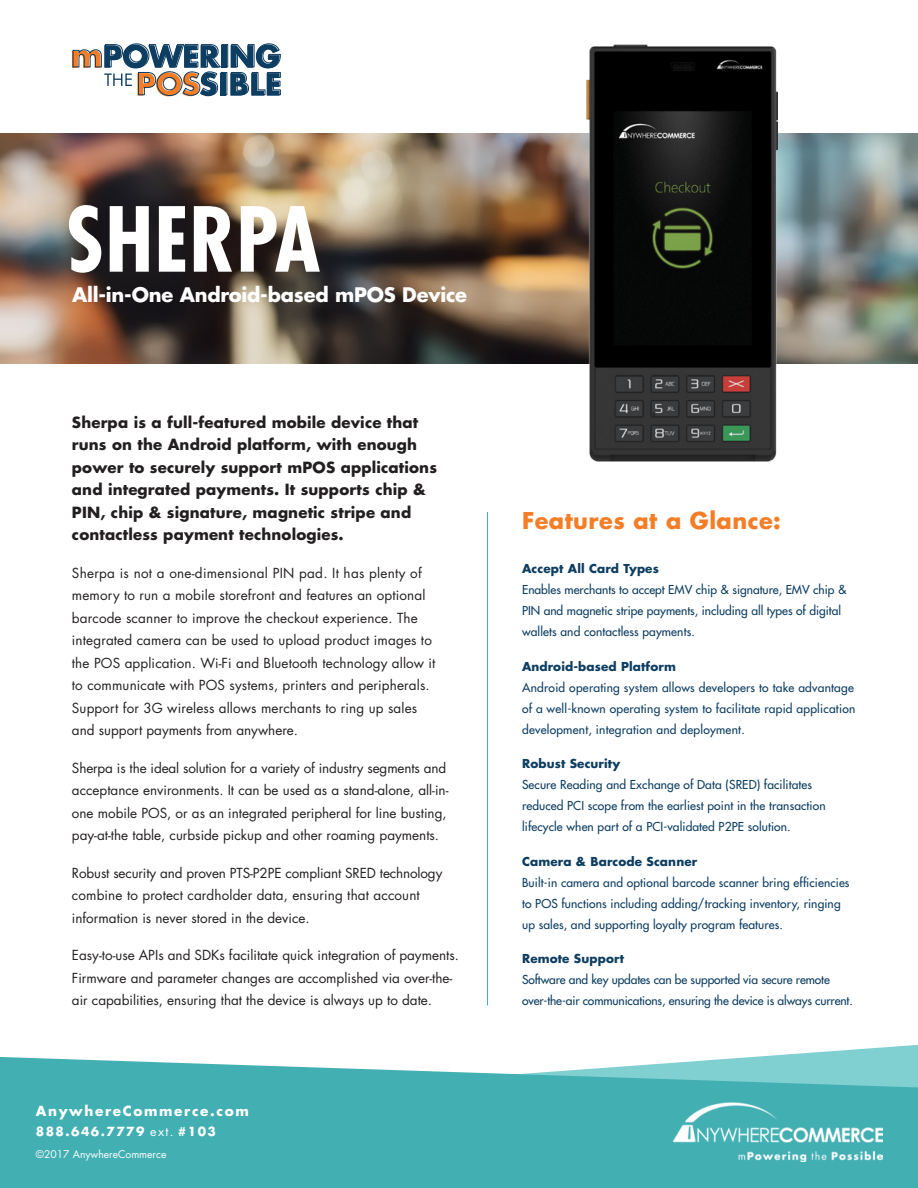
<style>
.page{position:relative;width:918px;height:1188px;background:#fff}
.page>*{position:absolute;margin:0;border:0;box-sizing:border-box;transform-origin:0 0}
.t1{font:700 condensed 87px "Futura Std";letter-spacing:.01em;color:#fff}
.t2{font:700 22.5px "Futura Std";letter-spacing:.02em;color:#f57d26}
.t3{font:700 19.5px "Futura Std";letter-spacing:-.01em;color:#fff}
.t4{font:700 15px/22.5px "Futura Std";letter-spacing:.01em;color:#231f20}
.t5{font:700 13.65px "Futura Std";letter-spacing:.12em;color:#fff}
.t6{font:13.5px/22.5px "Futura Std";color:#231f20}
.t7{font:700 12.3px "Futura Std";letter-spacing:.12em;color:#fff}
.t8{font:500 12px/21px "Futura Std";letter-spacing:.01em;color:#0d3d61}
.t9{font:500 12px/21px "Futura Std";letter-spacing:-.01em;color:#0d3d61}
.t10{font:700 12px "Futura Std";letter-spacing:.01em;color:#0d3d61}
.t11{font:10.35px "Futura Std";color:#fff}
.s1{font-weight:400}
</style>
<div class="page">
<img style="left:0;top:134px;width:918px;height:230px">
<svg style="left:72px;top:43px;width:209px;height:53px"></svg>
<hr style="left:487px;top:512px;width:1px;height:493px;background:#42afb3">
<img style="left:586px;top:44px;width:192px;height:418px">
<svg style="left:753px;top:1045px;width:165px;height:12px"></svg>
<svg style="left:0;top:1057px;width:918px;height:131px;background:#51b5b9"></svg>
<img style="left:674px;top:1103px;width:208px;height:58px">
<h1 class="t1" style="left:66px;top:186px;width:256px">SHERPA</h1>
<h3 class="t3" style="left:72px;top:282px;width:397px">All-in-One Android-based mPOS Device</h3>
<p class="t4" style="left:72px;top:411px;width:367px">Sherpa is a full-featured mobile device that runs on the Android platform, with enough power to securely support mPOS applications and integrated payments. It supports chip &amp; PIN, chip &amp; signature, magnetic stripe and contactless payment technologies.</p>
<p class="t6" style="left:72px;top:562px;width:365px">Sherpa is not a one-dimensional PIN pad. It has plenty of memory to run a mobile storefront and features an optional barcode scanner to improve the checkout experience. The integrated camera can be used to upload product images to the POS application. Wi-Fi and Bluetooth technology allow it to communicate with POS systems, printers and peripherals.<br>Support for 3G wireless allows merchants to ring up sales and support payments from anywhere.</p>
<p class="t6" style="left:72px;top:757px;width:378px">Sherpa is the ideal solution for a variety of industry segments and acceptance environments. It can be used as a stand-alone, all-in&shy;one mobile POS, or as an integrated peripheral for line busting, pay-at-the table, curbside pickup and other roaming payments.</p>
<p class="t6" style="left:72px;top:862px;width:372px">Robust security and proven PTS-P2PE compliant SRED technology combine to protect cardholder data, ensuring that account information is never stored in the device.</p>
<p class="t6" style="left:72px;top:944px;width:389px">Easy-to-use APIs and SDKs facilitate quick integration of payments.<br>Firmware and parameter changes are accomplished via over-the&shy;air capabilities, ensuring that the device is always up to date.</p>
<p class="t5" style="left:36px;top:1102px;width:214px">AnywhereCommerce.com</p>
<p class="t7" style="left:36px;top:1123px;width:182px">888.646.7779 <span class="s1">ext.</span> #103</p>
<p class="t11" style="left:36px;top:1148px;width:132px">©2017 AnywhereCommerce</p>
<h2 class="t2" style="left:522px;top:505px;width:260px">Features at a Glance:</h2>
<p class="t10" style="left:522px;top:561px;width:138px">Accept All Card Types</p>
<p class="t8" style="left:522px;top:580px;width:326px">Enables merchants to accept EMV chip &amp; signature, EMV chip &amp;<br>PIN and magnetic stripe payments, including all types of digital wallets and contactless payments.</p>
<p class="t10" style="left:522px;top:658px;width:155px">Android-based Platform</p>
<p class="t8" style="left:522px;top:677px;width:335px;text-align:justify">Android operating system allows developers to take advantage of a well-known operating system to facilitate rapid application development, integration and deployment.</p>
<p class="t10" style="left:522px;top:756px;width:100px">Robust Security</p>
<p class="t8" style="left:522px;top:775px;width:305px">Secure Reading and Exchange of Data (SRED) facilitates reduced PCI scope from the earliest point in the transaction lifecycle when part of a PCI-validated P2PE solution.</p>
<p class="t10" style="left:522px;top:853px;width:177px">Camera &amp; Barcode Scanner</p>
<p class="t8" style="left:522px;top:872px;width:329px">Built-in camera and optional barcode scanner bring efficiencies to POS functions including adding/tracking inventory, ringing up sales, and supporting loyalty program features.</p>
<p class="t10" style="left:522px;top:951px;width:104px">Remote Support</p>
<p class="t9" style="left:522px;top:970px;width:332px">Software and key updates can be supported via secure remote over-the-air communications, ensuring the device is always current.</p>
</div>
